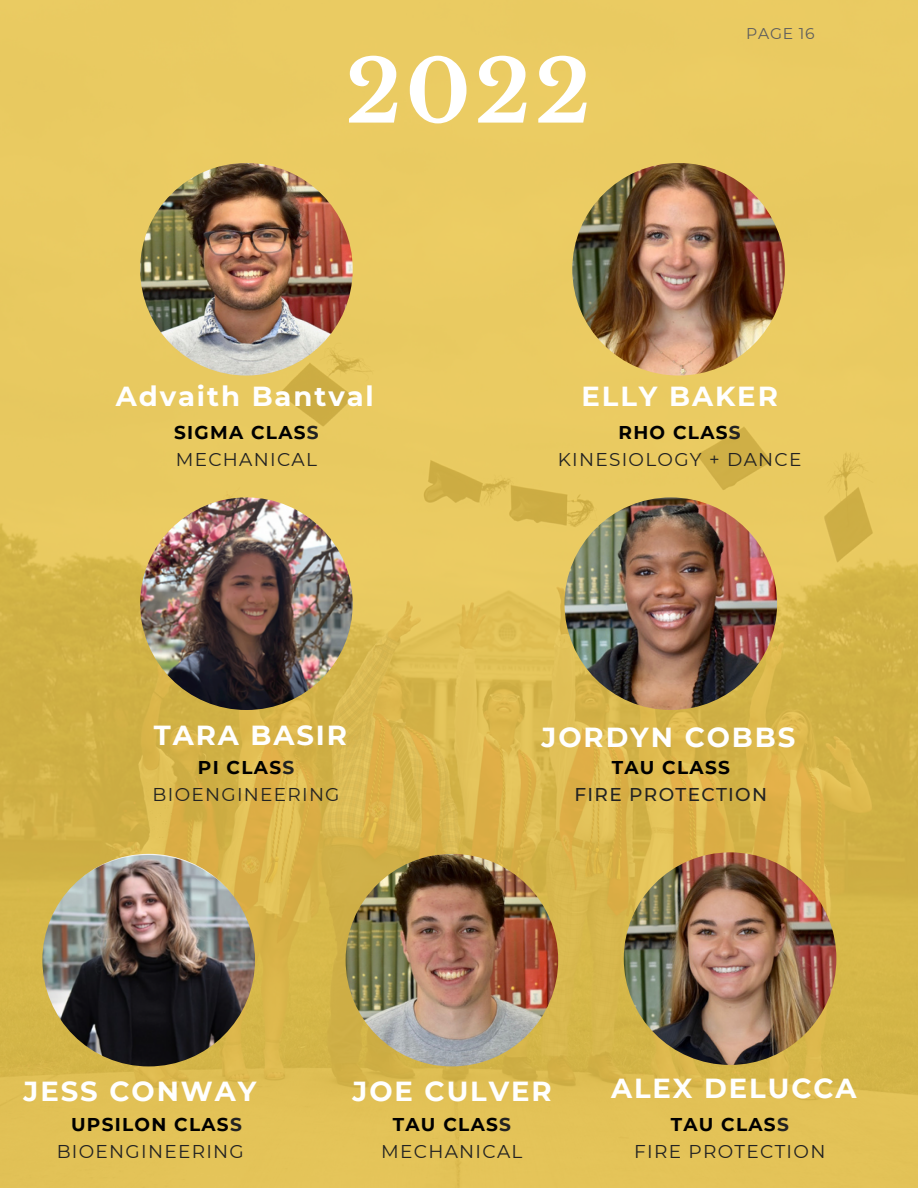
<style>
.page{position:relative;width:918px;height:1188px;background:#fff}
.page>*{position:absolute;margin:0;border:0;box-sizing:border-box;transform-origin:0 0}
.t1{font:700 85.8px "Libre Baskerville";color:#fff}
.t2{font:700 27.45px "Montserrat";letter-spacing:.07em;color:#fff}
.t3{font:18.45px "Montserrat";letter-spacing:.07em;color:#222}
.t4{font:700 18.45px "Montserrat";letter-spacing:.07em;color:#000}
.t5{font:500 18.45px "Montserrat";letter-spacing:.07em;color:#222}
.t6{font:15.6px "Montserrat";letter-spacing:.05em;color:#5e5e5e}
.s1{color:#222}
</style>
<div class="page">
<img style="left:0;top:0;width:918px;height:1188px">
<img style="left:140px;top:497px;width:213px;height:213px;border-radius:50%">
<img style="left:140px;top:163px;width:213px;height:213px;border-radius:50%">
<img style="left:42px;top:854px;width:213px;height:212px;border-radius:50%">
<img style="left:565px;top:497px;width:212px;height:213px;border-radius:50%">
<img style="left:624px;top:852px;width:212px;height:213px;border-radius:50%">
<img style="left:346px;top:854px;width:212px;height:212px;border-radius:50%">
<img style="left:572px;top:163px;width:213px;height:213px;border-radius:50%">
<p class="t1" style="left:346px;top:39px;width:247px">2022</p>
<p class="t6" style="left:746px;top:24px;width:70px">PAGE 16</p>
<p class="t2" style="left:116px;top:380px;width:260px">Advaith Bantval</p>
<p class="t4" style="left:174px;top:421px;width:146px">SIGMA CLAS<span class="s1">S</span></p>
<p class="t3" style="left:176px;top:448px;width:143px">MECHANICAL</p>
<p class="t2" style="left:154px;top:718px;width:195px">TARA BASIR</p>
<p class="t4" style="left:198px;top:756px;width:98px">PI CLAS<span class="s1">S</span></p>
<p class="t3" style="left:153px;top:783px;width:188px">BIOENGINEERING</p>
<p class="t2" style="left:581px;top:380px;width:198px">ELLY BAKER</p>
<p class="t4" style="left:619px;top:421px;width:124px">RHO CLAS<span class="s1">S</span></p>
<p class="t3" style="left:558px;top:448px;width:245px">KINESIOLOGY + DANCE</p>
<p class="t2" style="left:542px;top:720px;width:255px">JORDYN COBBS</p>
<p class="t4" style="left:612px;top:757px;width:120px">TAU CLASS</p>
<p class="t5" style="left:575px;top:784px;width:194px">FIRE PROTECTION</p>
<p class="t2" style="left:24px;top:1074px;width:234px">JESS CONWAY</p>
<p class="t2" style="left:611px;top:1071px;width:247px">ALEX DELUCCA</p>
<p class="t2" style="left:353px;top:1074px;width:201px">JOE CULVER</p>
<p class="t4" style="left:71px;top:1113px;width:172px">UPSILON CLAS<span class="s1">S</span></p>
<p class="t3" style="left:57px;top:1140px;width:189px">BIOENGINEERING</p>
<p class="t4" style="left:393px;top:1113px;width:120px">TAU CLAS<span class="s1">S</span></p>
<p class="t3" style="left:381px;top:1140px;width:143px">MECHANICAL</p>
<p class="t4" style="left:671px;top:1113px;width:120px">TAU CLAS<span class="s1">S</span></p>
<p class="t3" style="left:634px;top:1140px;width:193px">FIRE PROTECTION</p>
</div>
